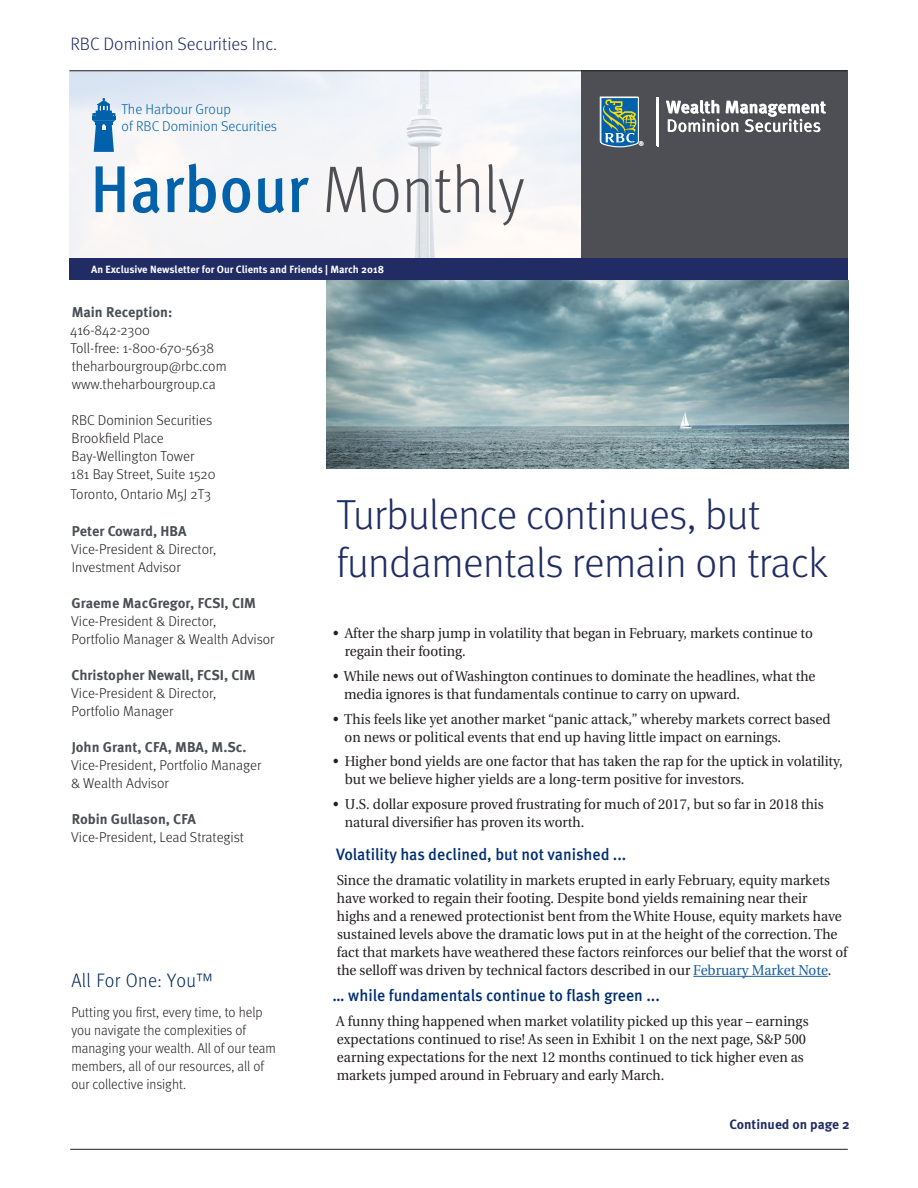
<style>
.page{position:relative;width:918px;height:1188px;background:#fff}
.page>*{position:absolute;margin:0;border:0;box-sizing:border-box;transform-origin:0 0}
.t1{font:500 66px "Meta OT";color:#0161aa;scale:.94 1}
.t2{font:300 42px/48px "Meta OT";letter-spacing:-.01em;color:#202c63}
._2__Body_copy{font:300 19.5px "Meta OT";letter-spacing:.02em;color:#00295c;scale:.95 1}
.t3{font:300 18px "Meta OT";color:#202c63}
.t4{font:500 16.5px "Meta OT";color:#002f73;scale:.95 1}
.t5{font:14.25px/18px "Utopia";color:#231f20;scale:.95 1}
.t6{font:300 14.25px/18px "Meta OT";color:#231f20}
.t7{font:300 14.25px/18px "Meta OT";color:#231f20;scale:.95 1}
.t8{font:700 14.25px/18px "Meta OT";color:#4a4f55}
.t9{font:300 14.25px/17.1px "Meta OT";color:#0161aa}
.t10{font:700 13.5px "Meta OT";color:#202c63}
.t11{font:700 10.5px "Meta OT";color:#fff}
.s1{font-weight:300;color:#4d4f54}
.s2{font-weight:300;color:#231f20}
.s3{color:#175d9e}
</style>
<div class="page">
<img style="left:70px;top:72px;width:511px;height:186px">
<div style="left:582px;top:70px;width:266px;height:210px;background:#4d4f54"></div>
<div style="left:70px;top:258px;width:778px;height:22px;background:#202c63"></div>
<hr style="left:657px;top:97px;width:1px;height:49px;background:#fff">
<svg style="left:600px;top:97px;width:44px;height:50px;background:#578892"></svg>
<hr style="left:657px;top:98px;width:1px;height:49px;background:#fff">
<svg style="left:666px;top:100px;width:160px;height:32px"></svg>
<hr style="left:693px;top:976px;width:135px;height:1px;background:#175d9e">
<hr style="left:70px;top:1149px;width:778px;height:1px;background:#231f20">
<hr style="left:70px;top:71px;width:777px;height:1px;background:#231f20">
<div style="left:96px;top:111px;width:16px;height:6px;background:#0161aa"></div>
<hr style="left:92px;top:116px;width:23px;height:4px;background:#0161aa">
<div style="left:92px;top:113px;width:23px;height:5px;border:1px solid #0161aa"></div>
<div style="left:94px;top:113px;width:19px;height:5px;border:1px solid #0161aa"></div>
<svg style="left:98px;top:98px;width:12px;height:14px"></svg>
<svg style="left:101px;top:104px;width:6px;height:8px"></svg>
<svg style="left:92px;top:120px;width:23px;height:32px"></svg>
<img style="left:326px;top:281px;width:522px;height:187px">
<p class="t3" style="left:70px;top:34px;width:208px">RBC Dominion Securities Inc.</p>
<p class="t9" style="left:122px;top:101px;width:157px">The Harbour Group<br>of RBC Dominion Securities</p>
<p class="t1" style="left:90px;top:148px;width:464px">Harbour <span class="s1">Monthly</span></p>
<p class="t11" style="left:91px;top:263px;width:294px">An Exclusive Newsletter for Our Clients and Friends | March 2018</p>
<p class="t8" style="left:70px;top:303px;width:104px">Main Reception:<br><span class="s2">416-842-2300</span></p>
<p class="t6" style="left:70px;top:339px;width:145px">Toll-free: 1-800-670-5638</p>
<p class="t6" style="left:72px;top:357px;width:157px">theharbourgroup@rbc.com</p>
<p class="t6" style="left:72px;top:375px;width:145px">www.theharbourgroup.ca</p>
<p class="t6" style="left:72px;top:411px;width:142px">RBC Dominion Securities</p>
<p class="t6" style="left:72px;top:429px;width:124px">Brookfield Place<br>Bay-Wellington Tower</p>
<p class="t6" style="left:71px;top:465px;width:146px">181 Bay Street, Suite 1520</p>
<p class="t6" style="left:70px;top:485px;width:142px">Toronto, Ontario M5J 2T3</p>
<p class="t8" style="left:72px;top:522px;width:116px">Peter Coward, HBA</p>
<p class="t6" style="left:71px;top:540px;width:147px">Vice-President &amp; Director,<br>Investment Advisor</p>
<p class="t8" style="left:72px;top:594px;width:186px">Graeme MacGregor, FCSI, CIM</p>
<p class="t6" style="left:71px;top:612px;width:147px">Vice-President &amp; Director,</p>
<p class="t6" style="left:72px;top:630px;width:204px">Portfolio Manager &amp; Wealth Advisor</p>
<p class="t8" style="left:72px;top:666px;width:185px">Christopher Newall, FCSI, CIM</p>
<p class="t6" style="left:71px;top:684px;width:147px">Vice-President &amp; Director,<br>Portfolio Manager</p>
<p class="t8" style="left:72px;top:738px;width:176px">John Grant, CFA, MBA, M.Sc.</p>
<p class="t6" style="left:71px;top:756px;width:192px">Vice-President, Portfolio Manager</p>
<p class="t6" style="left:71px;top:774px;width:99px">&amp; Wealth Advisor</p>
<p class="t8" style="left:72px;top:810px;width:126px">Robin Gullason, CFA</p>
<p class="t6" style="left:71px;top:828px;width:174px">Vice-President, Lead Strategist</p>
<p class="_2__Body_copy" style="left:71px;top:969px;width:150px">All For One: You™</p>
<p class="t7" style="left:71px;top:1003px;width:217px">Putting you first, every time, to help you navigate the complexities of managing your wealth. All of our team members, all of our resources, all of our collective insight.</p>
<p class="t2" style="left:337px;top:492px;width:493px">Turbulence continues, but fundamentals remain on track</p>
<p class="t5" style="left:345px;top:625px;width:494px;text-indent:-12px">• After the sharp jump in volatility that began in February, markets continue to regain their footing.</p>
<p class="t5" style="left:344px;top:667px;width:498px;text-indent:-11px">• While news out of Washington continues to dominate the headlines, what the media ignores is that fundamentals continue to carry on upward.</p>
<p class="t5" style="left:345px;top:710px;width:513px;text-indent:-12px">• This feels like yet another market “panic attack,” whereby markets correct based on news or political events that end up having little impact on earnings.</p>
<p class="t5" style="left:345px;top:753px;width:525px;text-indent:-12px">• Higher bond yields are one factor that has taken the rap for the uptick in volatility, but we believe higher yields are a long-term positive for investors.</p>
<p class="t5" style="left:345px;top:796px;width:506px;text-indent:-12px">• U.S. dollar exposure proved frustrating for much of 2017, but so far in 2018 this natural diversifier has proven its worth.</p>
<p class="t4" style="left:336px;top:844px;width:307px">Volatility has declined, but not vanished ...</p>
<p class="t5" style="left:337px;top:871px;width:539px">Since the dramatic volatility in markets erupted in early February, equity markets have worked to regain their footing. Despite bond yields remaining near their<br>highs and a renewed protectionist bent from the White House, equity markets have sustained levels above the dramatic lows put in at the height of the correction. The fact that markets have weathered these factors reinforces our belief that the worst of the selloff was driven by technical factors described in our <span class="s3">February Market Note</span>.</p>
<p class="t4" style="left:333px;top:985px;width:346px">… while fundamentals continue to flash green ...</p>
<p class="t5" style="left:336px;top:1012px;width:499px">A funny thing happened when market volatility picked up this year – earnings expectations continued to rise! As seen in Exhibit 1 on the next page, S&amp;P 500 earning expectations for the next 12 months continued to tick higher even as markets jumped around in February and early March.</p>
<p class="t10" style="left:730px;top:1116px;width:122px">Continued on page 2</p>
</div>
